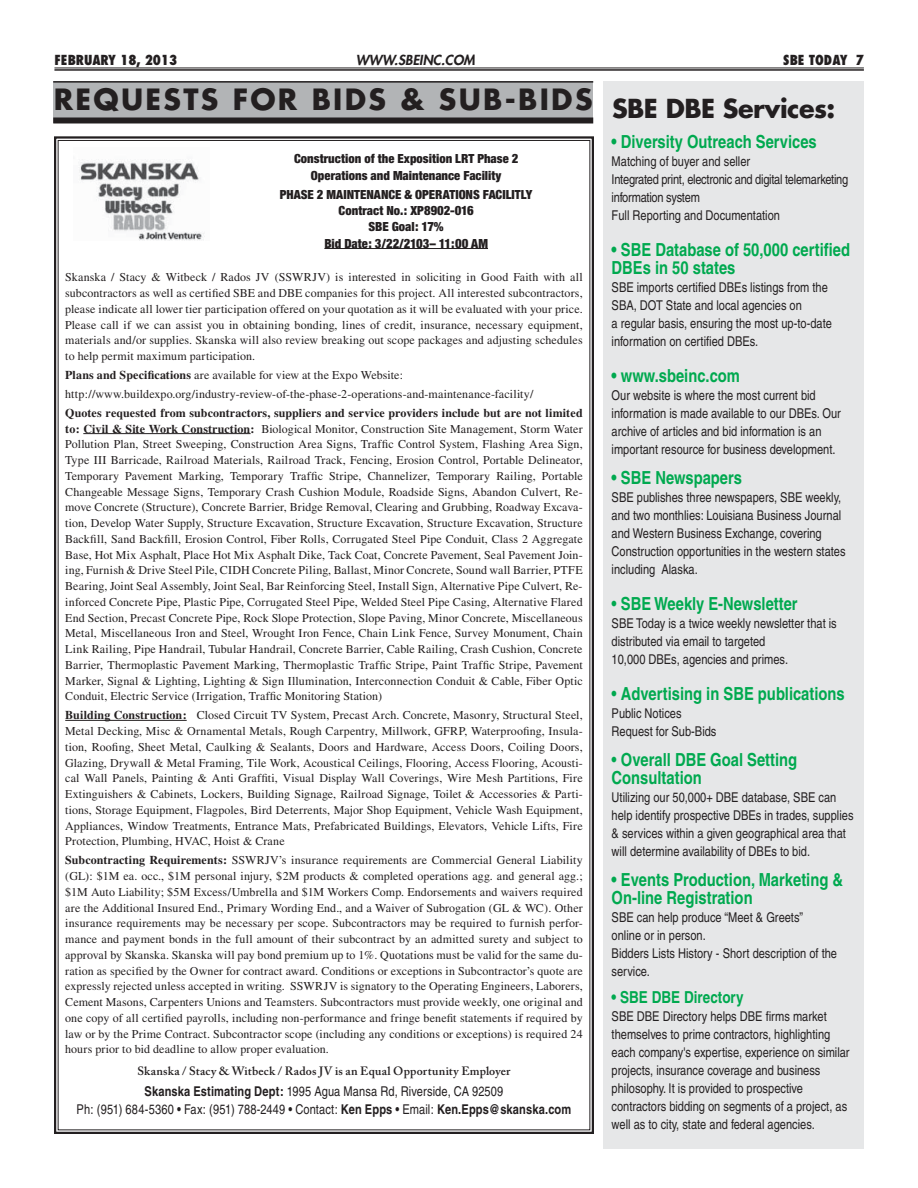
<style>
.page{position:relative;width:918px;height:1188px;background:#fff}
.page>*{position:absolute;margin:0;border:0;box-sizing:border-box;transform-origin:0 0}
.t1{font:700 28.5px "Futura";letter-spacing:.08em;color:#231f20}
.t2{font:700 25.5px "Futura";letter-spacing:-.02em;color:#231f20}
.t3{font:700 condensed 18px/18px "Helvetica";color:#00a94f}
.t4{font:700 condensed 16.5px "Helvetica";color:#00a94f}
.t5{font:condensed 13.5px/18px "Helvetica";color:#231f20}
.t6{font:13.5px/16.2px "Sans Black Condensed DTC";color:#231f20;text-align:center}
.t7{font:condensed 13.5px/18px "Helvetica";letter-spacing:-.02em;color:#231f20}
.t8{font:800 condensed 13.5px "Futura";color:#231f20}
.t9{font:italic 800 13.5px "Futura";color:#231f20}
.t10{font:12px/15.8px "Times";letter-spacing:.01em;color:#231f20;text-align:justify}
.t11{font:600 12px "Adobe Caslon Pro";letter-spacing:.02em;color:#231f20}
.s1{font-weight:700}
.s2{font-weight:400}
</style>
<div class="page">
<hr style="left:54px;top:68px;width:810px;height:1px;background:#231f20">
<hr style="left:54px;top:69px;width:810px;height:2px;background:#231f20">
<div style="left:603px;top:81px;width:261px;height:1068px;background:#e6e7e8"></div>
<svg style="left:54px;top:136px;width:540px;height:998px"></svg>
<img style="left:73px;top:148px;width:136px;height:93px">
<hr style="left:324px;top:248px;width:164px;height:1px;background:#231f20">
<div style="left:53px;top:81px;width:540px;height:42px;background:#b2b4b6"></div>
<hr style="left:53px;top:81px;width:540px;height:2px;background:#231f20">
<div style="left:53px;top:117px;width:540px;height:6px;background:#231f20"></div>
<p class="t8" style="left:54px;top:54px;width:124px">FEBRUARY 18, 2013</p>
<p class="t9" style="left:356px;top:53px;width:121px">WWW.SBEINC.COM</p>
<p class="t8" style="left:783px;top:54px;width:82px">SBE TODAY 7</p>
<h1 class="t1" style="left:54px;top:87px;width:540px">REQUESTS FOR BIDS &amp; SUB-BIDS</h1>
<p class="t6" style="left:294px;top:152px;width:226px">Construction of the Exposition LRT Phase 2<br>Operations and Maintenance Facility</p>
<p class="t6" style="left:280px;top:187px;width:254px">PHASE 2 MAINTENANCE &amp; OPERATIONS FACILITLY<br>Contract No.: XP8902-016<br>SBE Goal: 17%<br>Bid Date: 3/22/2103– 11:00 AM</p>
<p class="t10" style="left:65px;top:270px;width:519px">Skanska / Stacy &amp; Witbeck / Rados JV (SSWRJV) is interested in soliciting in Good Faith with all subcontractors as well as certified SBE and DBE companies for this project. All interested subcontractors, please indicate all lower tier participation offered on your quotation as it will be evaluated with your price.<br>Please call if we can assist you in obtaining bonding, lines of credit, insurance, necessary equipment, materials and/or supplies. Skanska will also review breaking out scope packages and adjusting schedules to help permit maximum participation.</p>
<p class="t10" style="left:65px;top:367px;width:470px;line-height:19px"><span class="s1">Plans and Specifications</span> are available for view at the Expo Website: http://www.buildexpo.org/industry-review-of-the-phase-2-operations-and-maintenance-facility/</p>
<p class="t10" style="left:65px;top:406px;width:519px"><span class="s1">Quotes requested from subcontractors, suppliers and service providers include but are not limited to: Civil &amp; Site Work Construction:</span> Biological Monitor, Construction Site Management, Storm Water Pollution Plan, Street Sweeping, Construction Area Signs, Traffic Control System, Flashing Area Sign, Type III Barricade, Railroad Materials, Railroad Track, Fencing, Erosion Control, Portable Delineator, Temporary Pavement Marking, Temporary Traffic Stripe, Channelizer, Temporary Railing, Portable Changeable Message Signs, Temporary Crash Cushion Module, Roadside Signs, Abandon Culvert, Re&shy;move Concrete (Structure), Concrete Barrier, Bridge Removal, Clearing and Grubbing, Roadway Excava&shy;tion, Develop Water Supply, Structure Excavation, Structure Excavation, Structure Excavation, Structure Backfill, Sand Backfill, Erosion Control, Fiber Rolls, Corrugated Steel Pipe Conduit, Class 2 Aggregate Base, Hot Mix Asphalt, Place Hot Mix Asphalt Dike, Tack Coat, Concrete Pavement, Seal Pavement Join&shy;ing, Furnish &amp; Drive Steel Pile, CIDH Concrete Piling, Ballast, Minor Concrete, Sound wall Barrier, PTFE Bearing, Joint Seal Assembly, Joint Seal, Bar Reinforcing Steel, Install Sign, Alternative Pipe Culvert, Re&shy;inforced Concrete Pipe, Plastic Pipe, Corrugated Steel Pipe, Welded Steel Pipe Casing, Alternative Flared End Section, Precast Concrete Pipe, Rock Slope Protection, Slope Paving, Minor Concrete, Miscellaneous Metal, Miscellaneous Iron and Steel, Wrought Iron Fence, Chain Link Fence, Survey Monument, Chain Link Railing, Pipe Handrail, Tubular Handrail, Concrete Barrier, Cable Railing, Crash Cushion, Concrete Barrier, Thermoplastic Pavement Marking, Thermoplastic Traffic Stripe, Paint Traffic Stripe, Pavement Marker, Signal &amp; Lighting, Lighting &amp; Sign Illumination, Interconnection Conduit &amp; Cable, Fiber Optic Conduit, Electric Service (Irrigation, Traffic Monitoring Station)</p>
<p class="t10" style="left:65px;top:709px;width:519px"><span class="s1">Building Construction:</span> Closed Circuit TV System, Precast Arch. Concrete, Masonry, Structural Steel, Metal Decking, Misc &amp; Ornamental Metals, Rough Carpentry, Millwork, GFRP, Waterproofing, Insula&shy;tion, Roofing, Sheet Metal, Caulking &amp; Sealants, Doors and Hardware, Access Doors, Coiling Doors, Glazing, Drywall &amp; Metal Framing, Tile Work, Acoustical Ceilings, Flooring, Access Flooring, Acousti&shy;cal Wall Panels, Painting &amp; Anti Graffiti, Visual Display Wall Coverings, Wire Mesh Partitions, Fire Extinguishers &amp; Cabinets, Lockers, Building Signage, Railroad Signage, Toilet &amp; Accessories &amp; Parti&shy;tions, Storage Equipment, Flagpoles, Bird Deterrents, Major Shop Equipment, Vehicle Wash Equipment, Appliances, Window Treatments, Entrance Mats, Prefabricated Buildings, Elevators, Vehicle Lifts, Fire Protection, Plumbing, HVAC, Hoist &amp; Crane</p>
<p class="t10" style="left:65px;top:854px;width:519px"><span class="s1">Subcontracting Requirements:</span> SSWRJV’s insurance requirements are Commercial General Liability (GL): $1M ea. occ., $1M personal injury, $2M products &amp; completed operations agg. and general agg.; $1M Auto Liability; $5M Excess/Umbrella and $1M Workers Comp. Endorsements and waivers required are the Additional Insured End., Primary Wording End., and a Waiver of Subrogation (GL &amp; WC). Other insurance requirements may be necessary per scope. Subcontractors may be required to furnish perfor&shy;mance and payment bonds in the full amount of their subcontract by an admitted surety and subject to approval by Skanska. Skanska will pay bond premium up to 1%. Quotations must be valid for the same du&shy;ration as specified by the Owner for contract award. Conditions or exceptions in Subcontractor’s quote are expressly rejected unless accepted in writing. SSWRJV is signatory to the Operating Engineers, Laborers, Cement Masons, Carpenters Unions and Teamsters. Subcontractors must provide weekly, one original and one copy of all certified payrolls, including non-performance and fringe benefit statements if required by law or by the Prime Contract. Subcontractor scope (including any conditions or exceptions) is required 24 hours prior to bid deadline to allow proper evaluation.</p>
<p class="t11" style="left:137px;top:1066px;width:375px">Skanska / Stacy &amp; Witbeck / Rados JV is an Equal Opportunity Employer</p>
<p class="t5" style="left:77px;top:1083px;width:496px;text-align:center"><span class="s1">Skanska Estimating Dept:</span> 1995 Agua Mansa Rd, Riverside, CA 92509<br>Ph: (951) 684-5360 • Fax: (951) 788-2449 • Contact: <span class="s1">Ken Epps</span> • Email: <span class="s1">Ken.Epps@skanska.com</span></p>
<h2 class="t2" style="left:612px;top:97px;width:225px">SBE DBE Services:</h2>
<h3 class="t3" style="left:612px;top:135px;width:207px">• Diversity Outreach Services</h3>
<p class="t7" style="left:612px;top:154px;width:238px">Matching of buyer and seller<br>Integrated print, electronic and digital telemarketing information system<br>Full Reporting and Documentation</p>
<h3 class="t3" style="left:612px;top:243px;width:240px">• SBE Database of 50,000 certified<br>DBEs in 50 states</h3>
<p class="t5" style="left:612px;top:280px;width:222px">SBE imports certified DBEs listings from the SBA, DOT State and local agencies on<br>a regular basis, ensuring the most up-to-date information on certified DBEs.</p>
<h3 class="t3" style="left:612px;top:369px;width:130px">• www.sbeinc.com</h3>
<p class="t5" style="left:612px;top:388px;width:231px">Our website is where the most current bid information is made available to our DBEs. Our archive of articles and bid information is an important resource for business development.</p>
<h3 class="t3" style="left:612px;top:471px;width:132px">• SBE Newspapers</h3>
<p class="t5" style="left:612px;top:490px;width:236px">SBE publishes three newspapers, SBE weekly, and two monthlies: Louisiana Business Journal and Western Business Exchange, covering Construction opportunities in the western states including Alaska.</p>
<h3 class="t3" style="left:612px;top:597px;width:188px"><span class="s2">•</span> SBE Weekly E-Newsletter</h3>
<p class="t5" style="left:612px;top:616px;width:227px">SBE Today is a twice weekly newsletter that is distributed via email to targeted<br>10,000 DBEs, agencies and primes.</p>
<h3 class="t3" style="left:612px;top:687px;width:235px"><span class="s2">•</span> Advertising in SBE publications</h3>
<p class="t5" style="left:612px;top:706px;width:106px">Public Notices<br>Request for Sub-Bids</p>
<h3 class="t3" style="left:612px;top:753px;width:187px"><span class="s2">•</span> Overall DBE Goal Setting<br>Consultation</h3>
<p class="t5" style="left:612px;top:790px;width:243px">Utilizing our 50,000+ DBE database, SBE can help identify prospective DBEs in trades, supplies &amp; services within a given geographical area that will determine availability of DBEs to bid.</p>
<h3 class="t3" style="left:612px;top:873px;width:233px">• Events Production, Marketing &amp;<br>On-line Registration</h3>
<p class="t5" style="left:612px;top:910px;width:227px">SBE can help produce “Meet &amp; Greets”<br>online or in person.<br>Bidders Lists History - Short description of the service.</p>
<h3 class="t4" style="left:612px;top:992px;width:133px">• SBE DBE Directory</h3>
<p class="t5" style="left:612px;top:1009px;width:240px">SBE DBE Directory helps DBE firms market themselves to prime contractors, highlighting each company's expertise, experience on similar projects, insurance coverage and business philosophy. It is provided to prospective contractors bidding on segments of a project, as well as to city, state and federal agencies.</p>
</div>
